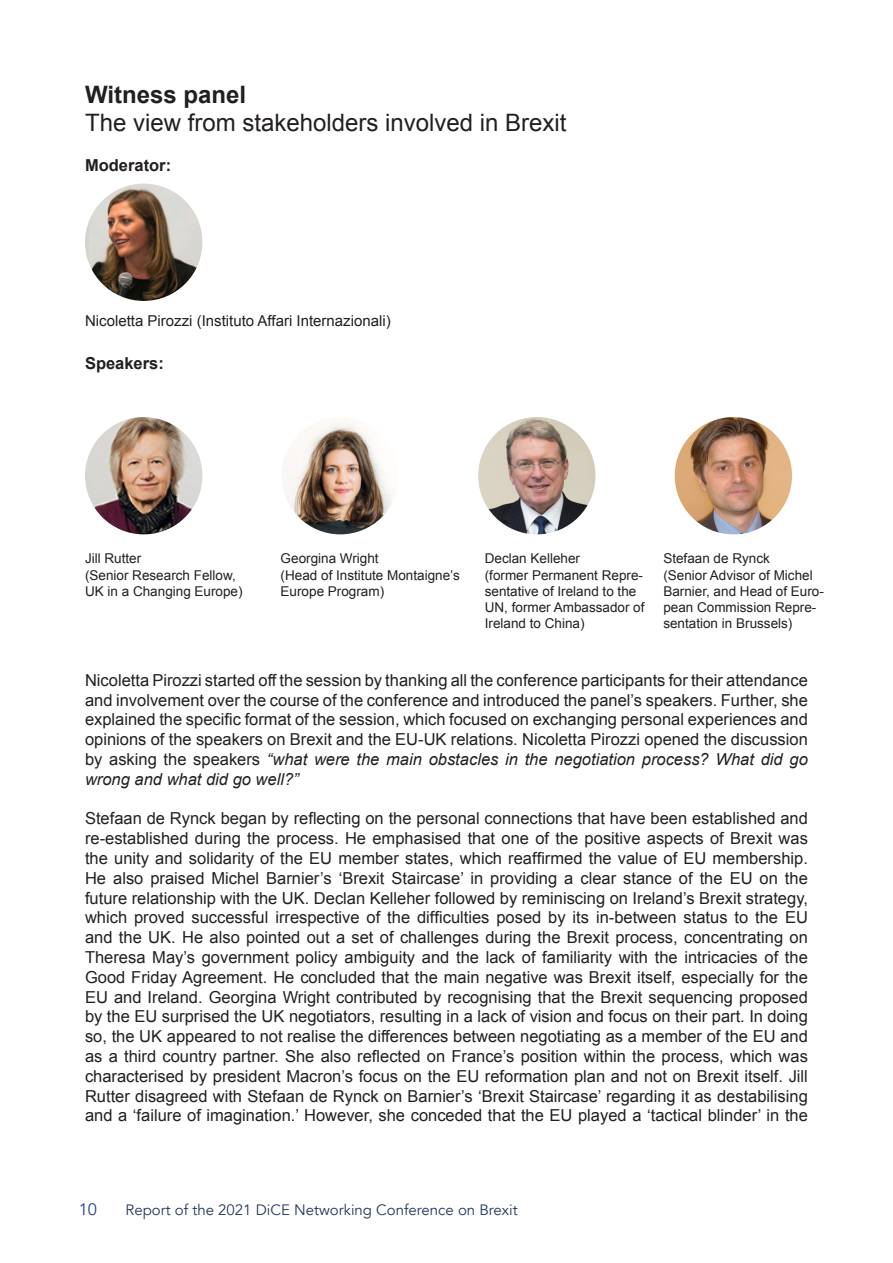
<style>
.page{position:relative;width:893px;height:1263px;background:#fff}
.page>*{position:absolute;margin:0;border:0;box-sizing:border-box;transform-origin:0 0}
.H-3{font:24px "Arial";color:#231f20}
.H-2{font:700 24px "Arial";color:#231f20}
.t1{font:16.5px/19.8px "Arial";color:#231f20;text-align:justify}
.t2{font:700 16.5px "Arial";color:#231f20}
.t3{font:16.5px "Avenir";color:#253f8e}
.t4{font:15px "Avenir";color:#25385e}
.t5{font:15px "Arial";color:#231f20}
.t6{font:13.5px/16.2px "Arial";color:#231f20}
.s1{font-style:italic}
</style>
<div class="page">
<img style="left:85px;top:184px;width:117px;height:117px;border-radius:59px">
<img style="left:85px;top:417px;width:117px;height:117px;border-radius:59px">
<img style="left:282px;top:417px;width:117px;height:117px;border-radius:59px">
<img style="left:478px;top:417px;width:117px;height:117px;border-radius:59px">
<img style="left:675px;top:417px;width:117px;height:117px;border-radius:59px">
<p class="H-2" style="left:85px;top:78px;width:163px">Witness panel</p>
<p class="H-3" style="left:85px;top:107px;width:483px">The view from stakeholders involved in Brexit</p>
<p class="t2" style="left:85px;top:154px;width:88px">Moderator:</p>
<p class="t5" style="left:85px;top:311px;width:307px">Nicoletta Pirozzi (Instituto Affari Internazionali)</p>
<p class="t2" style="left:85px;top:352px;width:80px">Speakers:</p>
<p class="t6" style="left:85px;top:551px;width:159px">Jill Rutter<br>(Senior Research Fellow,<br>UK in a Changing Europe)</p>
<p class="t6" style="left:281px;top:551px;width:181px">Georgina Wright<br>(Head of Institute Montaigne’s<br>Europe Program)</p>
<p class="t6" style="left:485px;top:551px;width:161px">Declan Kelleher<br>(former Permanent Repre&shy;sentative of Ireland to the<br>UN, former Ambassador of<br>Ireland to China)</p>
<p class="t6" style="left:663px;top:551px;width:162px">Stefaan de Rynck<br>(Senior Advisor of Michel<br>Barnier, and Head of Euro&shy;pean Commission Repre&shy;sentation in Brussels)</p>
<p class="t1" style="left:85px;top:670px;width:724px">Nicoletta Pirozzi started off the session by thanking all the conference participants for their attendance and involvement over the course of the conference and introduced the panel’s speakers. Further, she explained the specific format of the session, which focused on exchanging personal experiences and opinions of the speakers on Brexit and the EU-UK relations. Nicoletta Pirozzi opened the discussion by asking the speakers <span class="s1">“what were the main obstacles in the negotiation process? What did go wrong and what did go well?”</span></p>
<p class="t1" style="left:85px;top:809px;width:724px">Stefaan de Rynck began by reflecting on the personal connections that have been established and re-established during the process. He emphasised that one of the positive aspects of Brexit was the unity and solidarity of the EU member states, which reaffirmed the value of EU membership.<br>He also praised Michel Barnier’s ‘Brexit Staircase’ in providing a clear stance of the EU on the future relationship with the UK. Declan Kelleher followed by reminiscing on Ireland’s Brexit strategy, which proved successful irrespective of the difficulties posed by its in-between status to the EU and the UK. He also pointed out a set of challenges during the Brexit process, concentrating on Theresa May’s government policy ambiguity and the lack of familiarity with the intricacies of the Good Friday Agreement. He concluded that the main negative was Brexit itself, especially for the EU and Ireland. Georgina Wright contributed by recognising that the Brexit sequencing proposed by the EU surprised the UK negotiators, resulting in a lack of vision and focus on their part. In doing so, the UK appeared to not realise the differences between negotiating as a member of the EU and as a third country partner. She also reflected on France’s position within the process, which was characterised by president Macron’s focus on the EU reformation plan and not on Brexit itself. Jill Rutter disagreed with Stefaan de Rynck on Barnier’s ‘Brexit Staircase’ regarding it as destabilising and a ‘failure of imagination.’ However, she conceded that the EU played a ‘tactical blinder’ in the</p>
<p class="t3" style="left:79px;top:1199px;width:20px">10</p>
<p class="t4" style="left:125px;top:1201px;width:394px">Report of the 2021 DiCE Networking Conference on Brexit</p>
</div>
